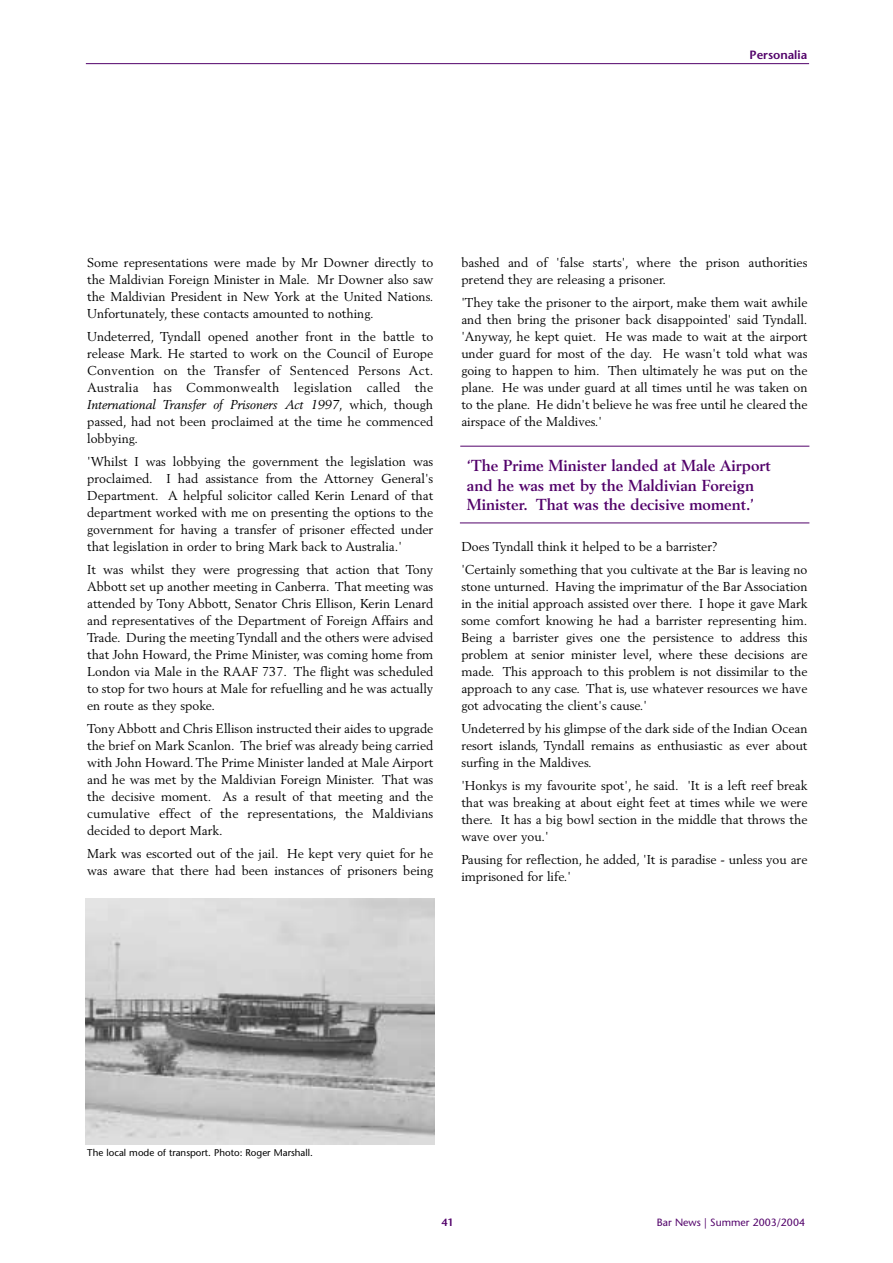
<style>
.page{position:relative;width:893px;height:1263px;background:#fff}
.page>*{position:absolute;margin:0;border:0;box-sizing:border-box;transform-origin:0 0}
.t1{font:700 15.75px/19.5px "Berling";color:#52026a}
.t2{font:12.75px/17px "Berling";color:#000;text-align:justify}
.t3{font:600 12px "Stone Sans";color:#52026a}
.t4{font:10.5px "Stone Sans";color:#52026a}
.t5{font:600 10.5px "Stone Sans";color:#52026a}
.t6{font:9.75px "Stone Sans";color:#000}
.s1{font-style:italic}
</style>
<div class="page">
<hr style="left:86px;top:63px;width:723px;height:1px;background:#52026a">
<hr style="left:460px;top:446px;width:349px;height:1px;background:#52026a">
<hr style="left:460px;top:523px;width:349px;height:1px;background:#52026a">
<img style="left:86px;top:899px;width:348px;height:246px">
<p class="t3" style="left:749px;top:51px;width:59px">Personalia</p>
<p class="t2" style="left:87px;top:255px;width:347px">Some representations were made by Mr Downer directly to the Maldivian Foreign Minister in Male. Mr Downer also saw the Maldivian President in New York at the United Nations.<br>Unfortunately, these contacts amounted to nothing.</p>
<p class="t2" style="left:87px;top:329px;width:347px">Undeterred, Tyndall opened another front in the battle to release Mark. He started to work on the Council of Europe Convention on the Transfer of Sentenced Persons Act.<br>Australia has Commonwealth legislation called the <span class="s1">International Transfer of Prisoners Act 1997</span>, which, though passed, had not been proclaimed at the time he commenced lobbying.</p>
<p class="t2" style="left:87px;top:454px;width:347px">'Whilst I was lobbying the government the legislation was proclaimed. I had assistance from the Attorney General's Department. A helpful solicitor called Kerin Lenard of that department worked with me on presenting the options to the government for having a transfer of prisoner effected under that legislation in order to bring Mark back to Australia.'</p>
<p class="t2" style="left:87px;top:562px;width:347px">It was whilst they were progressing that action that Tony Abbott set up another meeting in Canberra. That meeting was attended by Tony Abbott, Senator Chris Ellison, Kerin Lenard and representatives of the Department of Foreign Affairs and Trade. During the meeting Tyndall and the others were advised that John Howard, the Prime Minister, was coming home from London via Male in the RAAF 737. The flight was scheduled to stop for two hours at Male for refuelling and he was actually en route as they spoke.</p>
<p class="t2" style="left:87px;top:721px;width:347px">Tony Abbott and Chris Ellison instructed their aides to upgrade the brief on Mark Scanlon. The brief was already being carried with John Howard. The Prime Minister landed at Male Airport and he was met by the Maldivian Foreign Minister. That was the decisive moment. As a result of that meeting and the cumulative effect of the representations, the Maldivians decided to deport Mark.</p>
<p class="t2" style="left:87px;top:846px;width:347px">Mark was escorted out of the jail. He kept very quiet for he was aware that there had been instances of prisoners being</p>
<p class="t2" style="left:461px;top:255px;width:347px">bashed and of 'false starts', where the prison authorities pretend they are releasing a prisoner.</p>
<p class="t2" style="left:461px;top:295px;width:347px">'They take the prisoner to the airport, make them wait awhile and then bring the prisoner back disappointed' said Tyndall. 'Anyway, he kept quiet. He was made to wait at the airport under guard for most of the day. He wasn't told what was going to happen to him. Then ultimately he was put on the plane. He was under guard at all times until he was taken on to the plane. He didn't believe he was free until he cleared the airspace of the Maldives.'</p>
<p class="t1" style="left:467px;top:457px;width:305px">‘The Prime Minister landed at Male Airport and he was met by the Maldivian Foreign<br>Minister. That was the decisive moment.’</p>
<p class="t2" style="left:461px;top:535px;width:347px;line-height:23.4px">Does Tyndall think it helped to be a barrister?<br>'Certainly something that you cultivate at the Bar is leaving no</p>
<p class="t2" style="left:461px;top:579px;width:347px">stone unturned. Having the imprimatur of the Bar Association in the initial approach assisted over there. I hope it gave Mark some comfort knowing he had a barrister representing him.<br>Being a barrister gives one the persistence to address this problem at senior minister level, where these decisions are made. This approach to this problem is not dissimilar to the approach to any case. That is, use whatever resources we have got advocating the client's cause.'</p>
<p class="t2" style="left:461px;top:721px;width:347px">Undeterred by his glimpse of the dark side of the Indian Ocean resort islands, Tyndall remains as enthusiastic as ever about surfing in the Maldives.</p>
<p class="t2" style="left:461px;top:778px;width:347px">'Honkys is my favourite spot', he said. 'It is a left reef break that was breaking at about eight feet at times while we were there. It has a big bowl section in the middle that throws the wave over you.'</p>
<p class="t2" style="left:461px;top:852px;width:347px">Pausing for reflection, he added, 'It is paradise - unless you are imprisoned for life.'</p>
<p class="t6" style="left:87px;top:1149px;width:227px">The local mode of transport. Photo: Roger Marshall.</p>
<p class="t5" style="left:441px;top:1218px;width:14px">41</p>
<p class="t4" style="left:656px;top:1218px;width:150px">Bar News | Summer 2003/2004</p>
</div>
